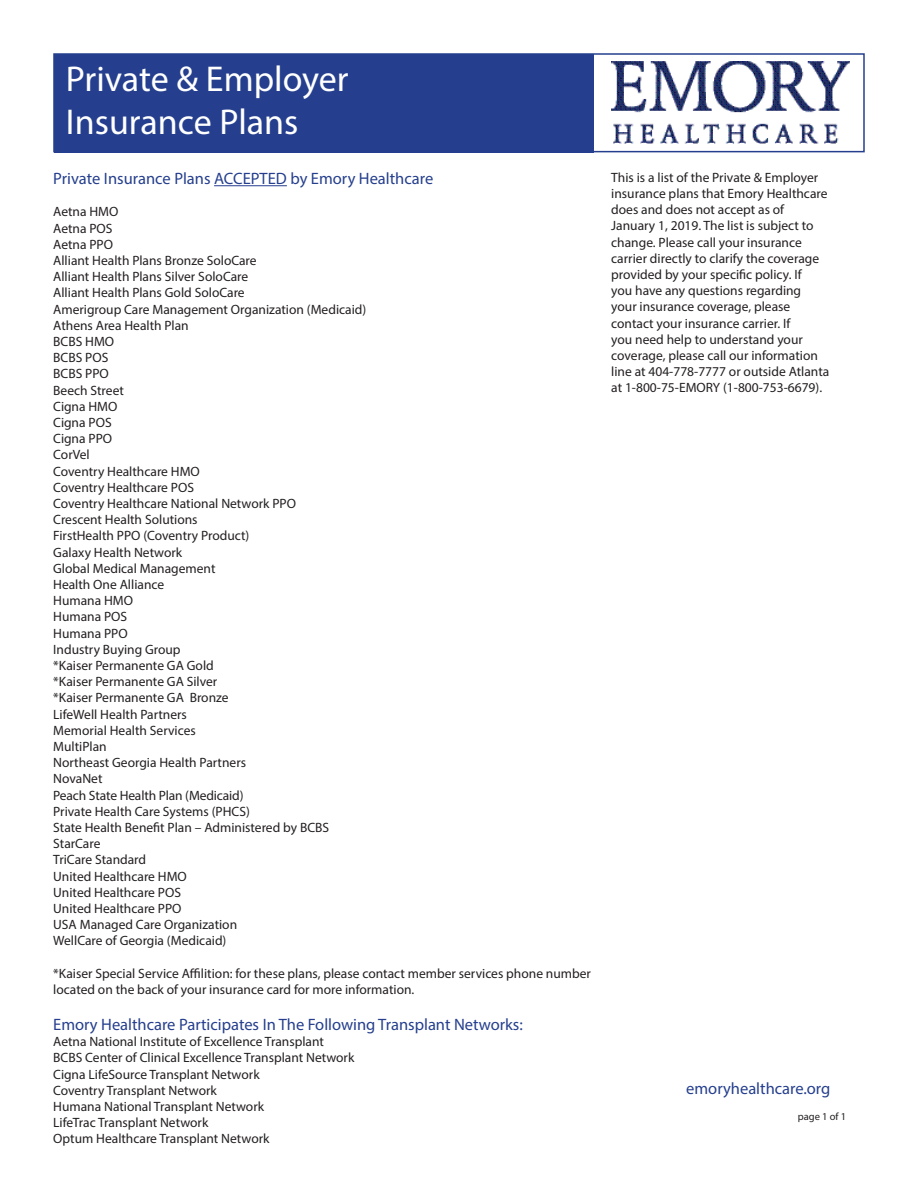
<style>
.page{position:relative;width:918px;height:1188px;background:#fff}
.page>*{position:absolute;margin:0;border:0;box-sizing:border-box;transform-origin:0 0}
.t1{font:36px/43.2px "Myriad Pro";color:#fff}
.t2{font:16.5px "Myriad Pro";color:#253f8e}
.t3{font:13.5px/16.2px "Myriad Pro";color:#231f20}
.t4{font:10.5px "Myriad Pro";color:#231f20}
</style>
<div class="page">
<div style="left:53px;top:53px;width:812px;height:99px;border:2px solid #253f8e"></div>
<img style="left:611px;top:62px;width:239px;height:82px">
<div style="left:54px;top:54px;width:540px;height:98px;background:#253f8e"></div>
<hr style="left:214px;top:185px;width:73px;height:1px;background:#253f8e">
<p class="t1" style="left:66px;top:57px;width:284px">Private &amp; Employer<br>Insurance Plans</p>
<p class="t2" style="left:53px;top:168px;width:382px">Private Insurance Plans ACCEPTED by Emory Healthcare</p>
<p class="t3" style="left:53px;top:204px;width:67px">Aetna HMO</p>
<p class="t3" style="left:53px;top:220px;width:61px">Aetna POS</p>
<p class="t3" style="left:53px;top:236px;width:61px">Aetna PPO</p>
<p class="t3" style="left:53px;top:252px;width:205px">Alliant Health Plans Bronze SoloCare</p>
<p class="t3" style="left:53px;top:268px;width:197px">Alliant Health Plans Silver SoloCare</p>
<p class="t3" style="left:53px;top:285px;width:193px">Alliant Health Plans Gold SoloCare</p>
<p class="t3" style="left:53px;top:301px;width:315px">Amerigroup Care Management Organization (Medicaid)</p>
<p class="t3" style="left:53px;top:317px;width:137px">Athens Area Health Plan</p>
<p class="t3" style="left:53px;top:333px;width:62px">BCBS HMO</p>
<p class="t3" style="left:53px;top:349px;width:57px">BCBS POS</p>
<p class="t3" style="left:53px;top:366px;width:57px">BCBS PPO</p>
<p class="t3" style="left:53px;top:382px;width:72px">Beech Street</p>
<p class="t3" style="left:53px;top:398px;width:66px">Cigna HMO</p>
<p class="t3" style="left:53px;top:414px;width:60px">Cigna POS</p>
<p class="t3" style="left:53px;top:430px;width:60px">Cigna PPO</p>
<p class="t3" style="left:53px;top:447px;width:38px">CorVel</p>
<p class="t3" style="left:53px;top:463px;width:148px">Coventry Healthcare HMO</p>
<p class="t3" style="left:53px;top:479px;width:142px">Coventry Healthcare POS</p>
<p class="t3" style="left:53px;top:495px;width:244px">Coventry Healthcare National Network PPO</p>
<p class="t3" style="left:53px;top:511px;width:146px">Crescent Health Solutions</p>
<p class="t3" style="left:53px;top:528px;width:198px">FirstHealth PPO (Coventry Product)</p>
<p class="t3" style="left:53px;top:544px;width:131px">Galaxy Health Network</p>
<p class="t3" style="left:53px;top:560px;width:164px">Global Medical Management</p>
<p class="t3" style="left:53px;top:576px;width:112px">Health One Alliance</p>
<p class="t3" style="left:53px;top:592px;width:81px">Humana HMO</p>
<p class="t3" style="left:53px;top:609px;width:76px">Humana POS</p>
<p class="t3" style="left:53px;top:625px;width:76px">Humana PPO</p>
<p class="t3" style="left:53px;top:641px;width:129px">Industry Buying Group</p>
<p class="t3" style="left:53px;top:657px;width:162px">*Kaiser Permanente GA Gold</p>
<p class="t3" style="left:53px;top:673px;width:166px">*Kaiser Permanente GA Silver</p>
<p class="t3" style="left:53px;top:690px;width:177px">*Kaiser Permanente GA Bronze</p>
<p class="t3" style="left:53px;top:706px;width:135px">LifeWell Health Partners</p>
<p class="t3" style="left:53px;top:722px;width:144px">Memorial Health Services</p>
<p class="t3" style="left:53px;top:738px;width:55px">MultiPlan</p>
<p class="t3" style="left:53px;top:754px;width:194px">Northeast Georgia Health Partners</p>
<p class="t3" style="left:53px;top:771px;width:51px">NovaNet</p>
<p class="t3" style="left:53px;top:787px;width:192px">Peach State Health Plan (Medicaid)</p>
<p class="t3" style="left:53px;top:803px;width:198px">Private Health Care Systems (PHCS)</p>
<p class="t3" style="left:53px;top:819px;width:277px">State Health Benefit Plan – Administered by BCBS</p>
<p class="t3" style="left:53px;top:835px;width:49px">StarCare</p>
<p class="t3" style="left:53px;top:852px;width:94px">TriCare Standard</p>
<p class="t3" style="left:53px;top:868px;width:135px">United Healthcare HMO</p>
<p class="t3" style="left:53px;top:884px;width:129px">United Healthcare POS</p>
<p class="t3" style="left:53px;top:900px;width:130px">United Healthcare PPO</p>
<p class="t3" style="left:53px;top:916px;width:185px">USA Managed Care Organization</p>
<p class="t3" style="left:53px;top:933px;width:175px">WellCare of Georgia (Medicaid)</p>
<p class="t3" style="left:53px;top:965px;width:539px">*Kaiser Special Service Affilition: for these plans, please contact member services phone number located on the back of your insurance card for more information.</p>
<p class="t2" style="left:53px;top:1014px;width:471px">Emory Healthcare Participates In The Following Transplant Networks:</p>
<p class="t3" style="left:53px;top:1033px;width:272px">Aetna National Institute of Excellence Transplant</p>
<p class="t3" style="left:53px;top:1050px;width:303px">BCBS Center of Clinical Excellence Transplant Network</p>
<p class="t3" style="left:53px;top:1066px;width:208px">Cigna LifeSource Transplant Network</p>
<p class="t3" style="left:53px;top:1082px;width:165px">Coventry Transplant Network</p>
<p class="t3" style="left:53px;top:1098px;width:212px">Humana National Transplant Network</p>
<p class="t3" style="left:53px;top:1114px;width:157px">LifeTrac Transplant Network</p>
<p class="t3" style="left:53px;top:1131px;width:218px">Optum Healthcare Transplant Network</p>
<p class="t3" style="left:611px;top:169px;width:220px">This is a list of the Private &amp; Employer insurance plans that Emory Healthcare does and does not accept as of January 1, 2019. The list is subject to change. Please call your insurance carrier directly to clarify the coverage provided by your specific policy. If<br>you have any questions regarding your insurance coverage, please contact your insurance carrier. If<br>you need help to understand your coverage, please call our information line at 404-778-7777 or outside Atlanta at 1-800-75-EMORY (1-800-753-6679).</p>
<p class="t2" style="left:686px;top:1079px;width:146px">emoryhealthcare.org</p>
<p class="t4" style="left:798px;top:1110px;width:50px">page 1 of 1</p>
</div>
